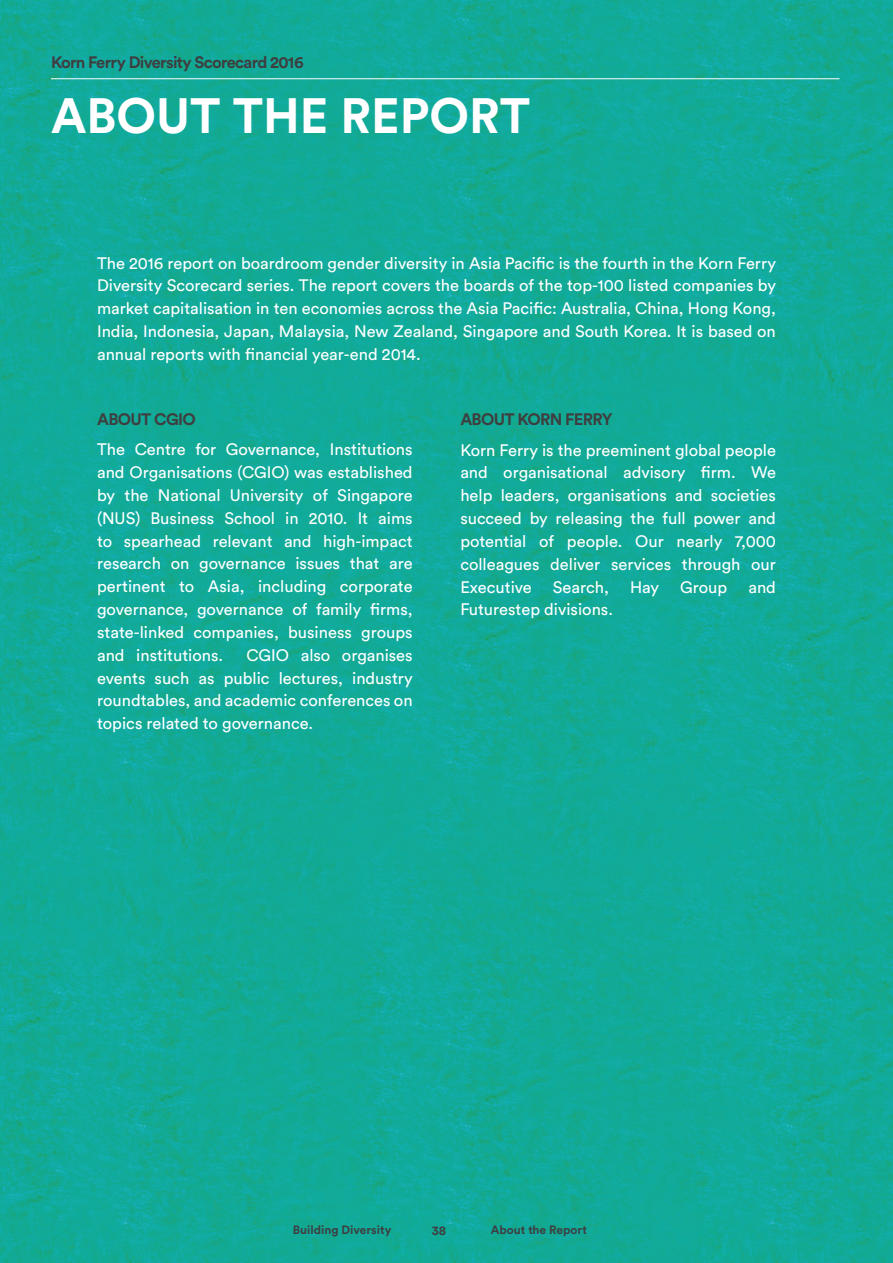
<style>
.page{position:relative;width:893px;height:1263px;background:#fff}
.page>*{position:absolute;margin:0;border:0;box-sizing:border-box;transform-origin:0 0}
.t1{font:700 49.05px "Circular Pro";color:#fff}
.t2{font:16.5px/22.8px "Circular Pro";color:#fff;text-align:justify}
.t3{font:700 16.5px "Circular Pro";letter-spacing:-.04em;color:#3e3e3f}
.t4{font:700 12.75px "Circular Pro";color:#3e3e3f}
.t5{font:700 12px "Circular Pro";color:#3e3e3f}
</style>
<div class="page">
<img style="left:0;top:0;width:893px;height:1263px">
<hr style="left:51px;top:78px;width:788px;height:1px;background:#fff">
<p class="t3" style="left:51px;top:51px;width:254px">Korn Ferry Diversity Scorecard 2016</p>
<h1 class="t1" style="left:51px;top:82px;width:481px">ABOUT THE REPORT</h1>
<p class="t2" style="left:97px;top:251px;width:680px">The 2016 report on boardroom gender diversity in Asia Pacific is the fourth in the Korn Ferry Diversity Scorecard series. The report covers the boards of the top-100 listed companies by market capitalisation in ten economies across the Asia Pacific: Australia, China, Hong Kong, India, Indonesia, Japan, Malaysia, New Zealand, Singapore and South Korea. It is based on annual reports with financial year-end 2014.</p>
<p class="t3" style="left:97px;top:408px;width:100px">ABOUT CGIO</p>
<p class="t2" style="left:97px;top:437px;width:317px">The Centre for Governance, Institutions and Organisations (CGIO) was established by the National University of Singapore (NUS) Business School in 2010. It aims to spearhead relevant and high-impact research on governance issues that are pertinent to Asia, including corporate governance, governance of family firms, state-linked companies, business groups and institutions.</p>
<p class="t2" style="left:97px;top:643px;width:317px;text-indent:149px">CGIO also organises events such as public lectures, industry roundtables, and academic conferences on topics related to governance.</p>
<p class="t3" style="left:460px;top:408px;width:154px">ABOUT KORN FERRY</p>
<p class="t2" style="left:460px;top:438px;width:317px">Korn Ferry is the preeminent global people and organisational advisory firm. We help leaders, organisations and societies succeed by releasing the full power and potential of people. Our nearly 7,000 colleagues deliver services through our Executive</p>
<p class="t2" style="left:553px;top:575px;width:58px">Search,</p>
<p class="t2" style="left:630px;top:575px;width:31px">Hay</p>
<p class="t2" style="left:680px;top:575px;width:49px">Group</p>
<p class="t2" style="left:748px;top:575px;width:29px">and</p>
<p class="t2" style="left:460px;top:597px;width:154px">Futurestep divisions.</p>
<p class="t5" style="left:293px;top:1222px;width:100px">Building Diversity</p>
<p class="t4" style="left:432px;top:1222px;width:16px">38</p>
<p class="t5" style="left:491px;top:1222px;width:98px">About the Report</p>
</div>
